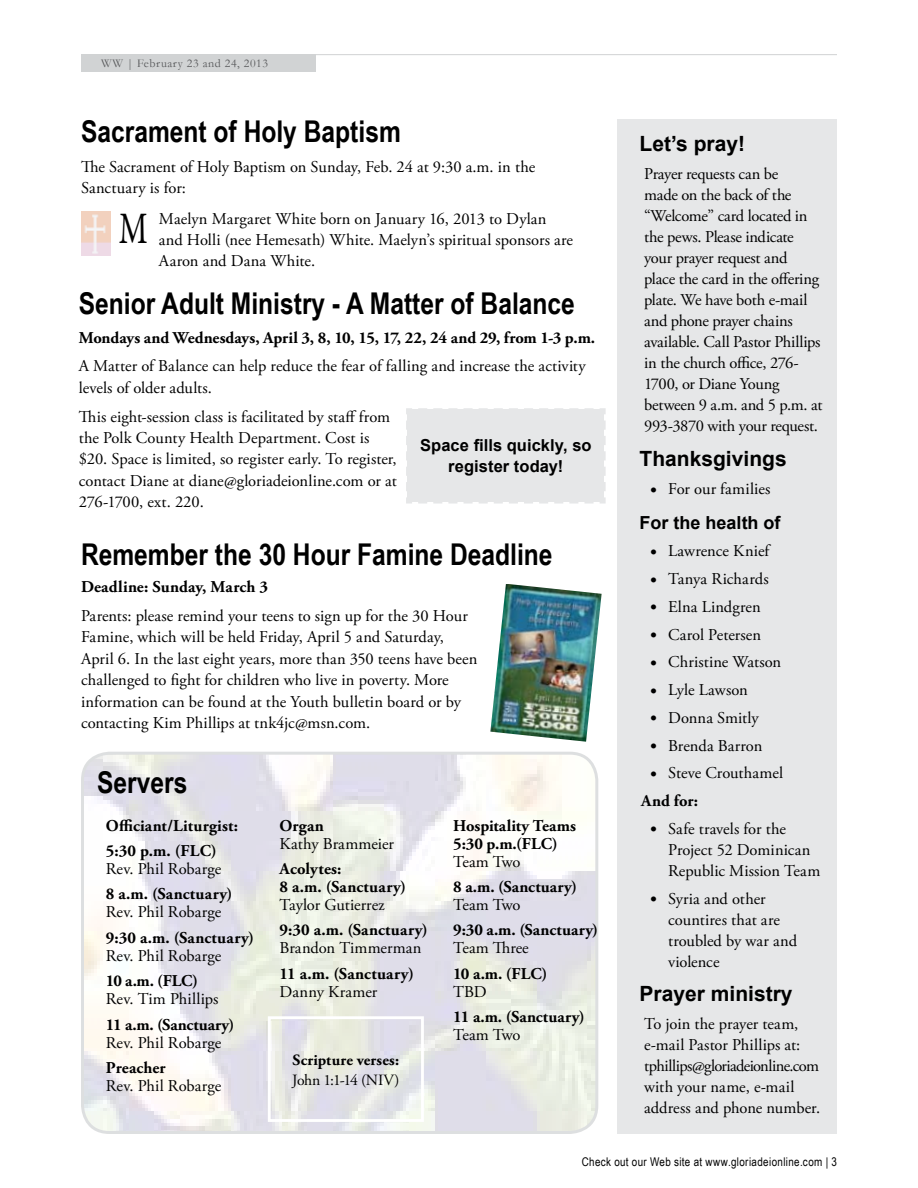
<style>
.page{position:relative;width:918px;height:1188px;background:#fff}
.page>*{position:absolute;margin:0;border:0;box-sizing:border-box;transform-origin:0 0}
.t1{font:45px "Minion Pro";color:#000;scale:.72 1}
.t2{font:700 30px "Arial Narrow";color:#000}
.t3{font:700 21px "Arial";color:#000}
.t4{font:700 18px "Arial";color:#000}
.t5{font:16.5px/21px "Adobe Garamond Pro";color:#000}
.t6{font:700 16.5px/18px "Adobe Garamond Pro";letter-spacing:.01em;color:#000}
.t7{font:700 16.5px/21px "Arial";letter-spacing:.005em;color:#000;text-align:center}
.t8{font:700 15.6px "Adobe Garamond Pro";letter-spacing:.01em;color:#000}
.t9{font:15.6px "Adobe Garamond Pro";letter-spacing:-.02em;color:#000}
.t10{font:12px "Arial Narrow";letter-spacing:.03em;color:#000}
.t11{font:12px "Garamond";letter-spacing:.045em;color:#58595b}
.s1{font-size:18px}
.s2{font-weight:700}
</style>
<div class="page">
<hr style="left:276px;top:54px;width:561px;height:1px;background:#bcbec0">
<div style="left:81px;top:54px;width:234px;height:18px;background:#d1d3d4"></div>
<img style="left:81px;top:212px;width:29px;height:44px">
<img style="left:82px;top:753px;width:515px;height:379px">
<div style="left:81px;top:752px;width:517px;height:382px;border:3px solid #d1d3d4;border-radius:27px"></div>
<div style="left:617px;top:120px;width:220px;height:1014px;background:#e6e7e8"></div>
<div style="left:268px;top:1016px;width:156px;height:106px;border:3px solid #fff"></div>
<img style="left:490px;top:584px;width:112px;height:158px">
<div style="left:406px;top:408px;width:200px;height:96px;background:#e6e7e8"></div>
<p class="t11" style="left:101px;top:56px;width:168px">WW | February 23 and 24, 2013</p>
<h2 class="t2" style="left:81px;top:108px;width:321px">Sacrament of Holy Baptism</h2>
<p class="t5" style="left:81px;top:157px;width:456px">The Sacrament of Holy Baptism on Sunday, Feb. 24 at 9:30 a.m. in the<br>Sanctuary is for:</p>
<h1 class="t1" style="left:119px;top:199px;width:42px">M</h1>
<p class="t5" style="left:159px;top:208px;width:416px">Maelyn Margaret White born on January 16, 2013 to Dylan and Holli (nee Hemesath) White. Maelyn’s spiritual sponsors are<br>Aaron and Dana White.</p>
<h2 class="t2" style="left:79px;top:281px;width:498px">Senior Adult Ministry - A Matter of Balance</h2>
<p class="t6" style="left:79px;top:329px;width:518px">Mondays and Wednesdays, April 3, 8, 10, 15, 17, 22, 24 and 29, from 1-3 p.m.</p>
<p class="t5" style="left:79px;top:356px;width:509px">A Matter of Balance can help reduce the fear of falling and increase the activity levels of older adults.</p>
<p class="t5" style="left:79px;top:406px;width:319px">This eight-session class is facilitated by staff from the Polk County Health Department. Cost is $20. Space is limited, so register early. To register, contact Diane at diane@gloriadeionline.com or at 276-1700, ext. 220.</p>
<h2 class="t2" style="left:81px;top:531px;width:473px">Remember the 30 Hour Famine Deadline</h2>
<p class="t6" style="left:81px;top:578px;width:189px">Deadline: Sunday, March 3</p>
<p class="t5" style="left:81px;top:606px;width:398px">Parents: please remind your teens to sign up for the 30 Hour Famine, which will be held Friday, April 5 and Saturday, April 6. In the last eight years, more than 350 teens have been challenged to fight for children who live in poverty. More information can be found at the Youth bulletin board or by contacting Kim Phillips at tnk4jc@msn.com.</p>
<p class="t7" style="left:420px;top:436px;width:173px">Space fills quickly, so register today!</p>
<h2 class="t2" style="left:97px;top:760px;width:92px">Servers</h2>
<p class="t6" style="left:106px;top:813px;width:134px;line-height:25.3px">Officiant/Liturgist:<br>5:30 p.m. (FLC)</p>
<p class="t5" style="left:106px;top:859px;width:117px">Rev. Phil Robarge</p>
<p class="t6" style="left:106px;top:885px;width:128px">8 a.m. (Sanctuary)</p>
<p class="t5" style="left:106px;top:902px;width:117px">Rev. Phil Robarge</p>
<p class="t6" style="left:106px;top:929px;width:150px">9:30 a.m. (Sanctuary)</p>
<p class="t5" style="left:106px;top:946px;width:117px">Rev. Phil Robarge</p>
<p class="t6" style="left:106px;top:972px;width:94px">10 a.m. (FLC)</p>
<p class="t5" style="left:106px;top:989px;width:114px">Rev. Tim Phillips</p>
<p class="t6" style="left:106px;top:1016px;width:130px">11 a.m. (Sanctuary)</p>
<p class="t5" style="left:106px;top:1032px;width:117px">Rev. Phil Robarge</p>
<p class="t6" style="left:106px;top:1059px;width:61px">Preacher</p>
<p class="t5" style="left:106px;top:1076px;width:117px">Rev. Phil Robarge</p>
<p class="t6" style="left:280px;top:817px;width:46px">Organ</p>
<p class="t5" style="left:280px;top:833px;width:116px">Kathy Brammeier</p>
<p class="t6" style="left:280px;top:860px;width:128px">Acolytes:<br>8 a.m. (Sanctuary)</p>
<p class="t5" style="left:280px;top:895px;width:107px">Taylor Gutierrez</p>
<p class="t6" style="left:280px;top:921px;width:150px">9:30 a.m. (Sanctuary)</p>
<p class="t5" style="left:280px;top:938px;width:144px">Brandon Timmerman</p>
<p class="t6" style="left:280px;top:965px;width:136px">11 a.m. (Sanctuary)</p>
<p class="t5" style="left:280px;top:982px;width:99px">Danny Kramer</p>
<p class="t8" style="left:293px;top:1051px;width:108px">Scripture verses:</p>
<p class="t9" style="left:292px;top:1070px;width:109px">John 1:1-14 (NIV)</p>
<p class="t6" style="left:453px;top:817px;width:124px">Hospitality Teams<br>5:30 p.m.(FLC)</p>
<p class="t5" style="left:453px;top:851px;width:69px">Team Two</p>
<p class="t6" style="left:453px;top:878px;width:125px">8 a.m. (Sanctuary)</p>
<p class="t5" style="left:453px;top:895px;width:69px">Team Two</p>
<p class="t6" style="left:453px;top:921px;width:147px">9:30 a.m. (Sanctuary)</p>
<p class="t5" style="left:453px;top:938px;width:77px">Team Three</p>
<p class="t6" style="left:453px;top:965px;width:96px">10 a.m. (FLC)</p>
<p class="t5" style="left:453px;top:982px;width:35px">TBD</p>
<p class="t6" style="left:453px;top:1008px;width:133px">11 a.m. (Sanctuary)</p>
<p class="t5" style="left:453px;top:1025px;width:69px">Team Two</p>
<p class="t3" style="left:640px;top:130px;width:107px">Let’s pray!</p>
<p class="t5" style="left:644px;top:164px;width:180px">Prayer requests can be<br>made on the back of the “Welcome” card located in the pews. Please indicate your prayer request and place the card in the offering plate. We have both e-mail and phone prayer chains available. Call Pastor Phillips in the church office, 276-<br>1700, or Diane Young between 9 a.m. and 5 p.m. at<br>993-3870 with your request.</p>
<p class="t3" style="left:640px;top:445px;width:149px">Thanksgivings</p>
<p class="t5" style="left:650px;top:479px;width:122px"><span class="s1">•</span> For our families</p>
<p class="t4" style="left:640px;top:510px;width:143px">For the health of</p>
<p class="t5" style="left:650px;top:541px;width:121px"><span class="s1">•</span> Lawrence Knief</p>
<p class="t5" style="left:650px;top:569px;width:120px"><span class="s1">•</span> Tanya Richards</p>
<p class="t5" style="left:650px;top:597px;width:112px"><span class="s1">•</span> Elna Lindgren</p>
<p class="t5" style="left:650px;top:624px;width:112px"><span class="s1">•</span> Carol Petersen</p>
<p class="t5" style="left:650px;top:652px;width:133px"><span class="s1">•</span> Christine Watson</p>
<p class="t5" style="left:650px;top:680px;width:99px"><span class="s1">•</span> Lyle Lawson</p>
<p class="t5" style="left:650px;top:708px;width:110px"><span class="s1">•</span> Donna Smitly</p>
<p class="t5" style="left:650px;top:735px;width:114px"><span class="s1">•</span> Brenda Barron</p>
<p class="t5" style="left:641px;top:760px;width:143px;line-height:27.8px;text-indent:9px"><span class="s1">•</span> Steve Crouthamel<br><span class="s2">And for:</span></p>
<p class="t5" style="left:668px;top:819px;width:154px;text-indent:-18px"><span class="s1">•</span> Safe travels for the<br>Project 52 Dominican<br>Republic Mission Team</p>
<p class="t5" style="left:668px;top:888px;width:131px;text-indent:-18px"><span class="s1">•</span> Syria and other countires that are troubled by war and violence</p>
<p class="t3" style="left:640px;top:980px;width:154px">Prayer ministry</p>
<p class="t5" style="left:644px;top:1014px;width:178px">To join the prayer team, e-mail Pastor Phillips at: tphillips@gloriadeionline.com with your name, e-mail address and phone number.</p>
<p class="t10" style="left:582px;top:1153px;width:257px">Check out our Web site at www.gloriadeionline.com | 3</p>
</div>
